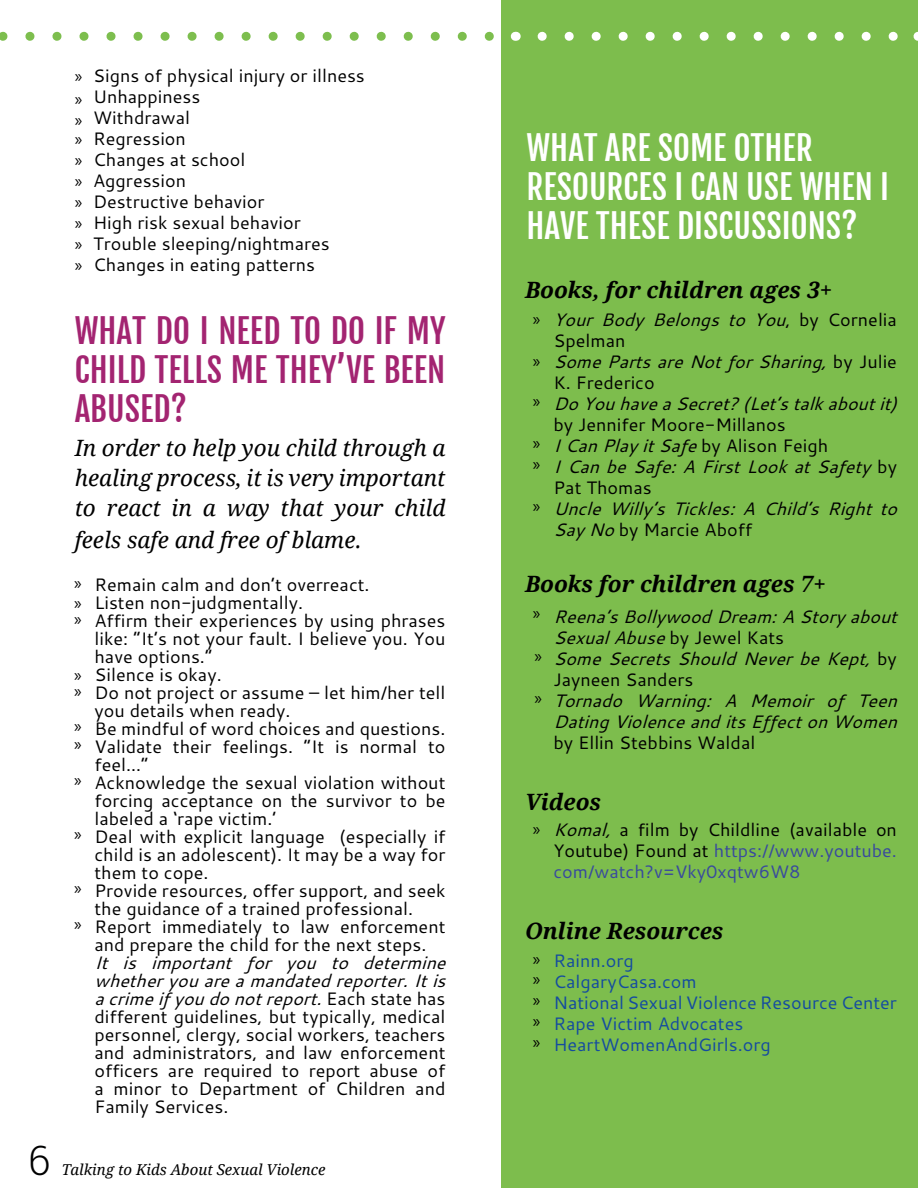
<style>
.page{position:relative;width:918px;height:1188px;background:#fff}
.page>*{position:absolute;margin:0;border:0;box-sizing:border-box;transform-origin:0 0}
.t1{font:300 40.5px "Roboto Slab";color:#000101}
.t2{font:33px/39px "Fjalla One";color:#fff}
.t3{font:33px/39px "Fjalla One";color:#a32471;text-align:justify}
.t4{font:italic 22.5px/30px "Droid Serif";color:#000;text-align:justify}
.t5{font:italic 700 22.5px "Droid Serif";color:#000}
.t6{font:18px/18px "Cantarell";color:#000}
.t7{font:italic 18px/21px "Cantarell";color:#000}
.t8{font:18px/21px "Cantarell";color:#144ba0}
.t9{font:18px/21px "Myriad Pro";color:#000}
.t10{font:italic 15px "Droid Serif";color:#000101}
.s1{font-style:italic}
.s2{font-style:normal}
.s3{color:#38499e}
</style>
<div class="page">
<div style="left:501px;top:1px;width:417px;height:1187px;background:#7dbd4d"></div>
<svg style="left:0;top:32px;width:918px;height:9px"></svg>
<p class="t9" style="left:75px;top:65px;width:9px;text-align:justify">» » » » » » » » » »</p>
<p class="t6" style="left:93px;top:64px;width:273px;line-height:21px">Signs of physical injury or illness<br>Unhappiness<br>Withdrawal<br>Regression<br>Changes at school<br>Aggression<br>Destructive behavior<br>High risk sexual behavior<br>Trouble sleeping/nightmares<br>Changes in eating patterns</p>
<h1 class="t1" style="left:28px;top:1132px;width:24px">6</h1>
<h2 class="t3" style="left:75px;top:311px;width:372px">WHAT DO I NEED TO DO IF MY CHILD TELLS ME THEY’VE BEEN ABUSED?</h2>
<p class="t4" style="left:75px;top:433px;width:372px">In order to help you child through a healing process, it is very important to react in a way that your child</p>
<p class="t4" style="left:75px;top:525px;width:289px">feels safe and free of blame.</p>
<p class="t6" style="left:94px;top:575px;width:353px">Remain calm and don’t overreact.<br>Listen non-judgmentally.<br>Affirm their experiences by using phrases like: “It’s not your fault. I believe you. You have options.”<br>Silence is okay.<br>Do not project or assume – let him/her tell you details when ready.<br>Be mindful of word choices and questions.<br>Validate their feelings. “It is normal to feel…”<br>Acknowledge the sexual violation without forcing acceptance on the survivor to be labeled a ‘rape victim.’<br>Deal with explicit language (especially if child is an adolescent). It may be a way for them to cope.<br>Provide resources, offer support, and seek the guidance of a trained professional.<br>Report immediately to law enforcement and prepare the child for the next steps.</p>
<p class="t6" style="left:94px;top:953px;width:353px;text-align:justify"><span class="s1">It is important for you to determine whether you are a mandated reporter. It is a crime if you do not report.</span> Each state has different guidelines, but typically, medical personnel, clergy, social workers, teachers and administrators, and law enforcement officers are required to report abuse of a minor to Department of Children and Family Services.</p>
<p class="t9" style="left:74px;top:573px;width:9px">»</p>
<p class="t9" style="left:74px;top:594px;width:9px;line-height:16.5px">» »</p>
<p class="t9" style="left:74px;top:664px;width:9px">»</p>
<p class="t9" style="left:74px;top:681px;width:9px">»</p>
<p class="t9" style="left:74px;top:715px;width:9px">»</p>
<p class="t9" style="left:74px;top:726px;width:9px;line-height:36px">» »</p>
<p class="t9" style="left:74px;top:823px;width:9px">»</p>
<p class="t9" style="left:74px;top:870px;width:9px;line-height:36px">» »</p>
<p class="t10" style="left:62px;top:1161px;width:265px">Talking to Kids About Sexual Violence</p>
<h2 class="t2" style="left:526px;top:129px;width:364px">WHAT ARE SOME OTHER<br>RESOURCES I CAN USE WHEN I<br>HAVE THESE DISCUSSIONS?</h2>
<p class="t5" style="left:525px;top:277px;width:309px">Books, for children ages 3+</p>
<p class="t7" style="left:554px;top:309px;width:345px">Your Body Belongs to You<span class="s2">, by Cornelia<br>Spelman<br></span>Some Parts are Not for Sharing, <span class="s2">by Julie<br>K. Frederico</span></p>
<p class="t7" style="left:554px;top:393px;width:345px">Do You have a Secret? (Let’s talk about it)</p>
<p class="t6" style="left:554px;top:414px;width:345px;line-height:21px">by Jennifer Moore-Millanos<br><span class="s1">I Can Play it Safe</span> by Alison Feigh<br><span class="s1">I Can be Safe: A First Look at Safety</span> by<br>Pat Thomas</p>
<p class="t7" style="left:554px;top:498px;width:345px">Uncle Willy’s Tickles: A Child’s Right to<br>Say No <span class="s2">by Marcie Aboff</span></p>
<p class="t9" style="left:533px;top:308px;width:9px">»</p>
<p class="t9" style="left:533px;top:350px;width:9px">»</p>
<p class="t9" style="left:533px;top:391px;width:9px">»</p>
<p class="t9" style="left:533px;top:433px;width:9px">» »</p>
<p class="t9" style="left:533px;top:496px;width:9px">»</p>
<p class="t5" style="left:525px;top:571px;width:302px">Books for children ages 7+</p>
<p class="t7" style="left:554px;top:606px;width:345px">Reena’s Bollywood Dream: A Story about<br>Sexual Abuse <span class="s2">by Jewel Kats<br></span>Some Secrets Should Never be Kept, <span class="s2">by<br>Jayneen Sanders</span></p>
<p class="t7" style="left:554px;top:690px;width:345px">Tornado Warning: A Memoir of Teen<br>Dating Violence and its Effect on Women</p>
<p class="t6" style="left:554px;top:733px;width:203px">by Ellin Stebbins Waldal</p>
<p class="t9" style="left:533px;top:602px;width:9px">»</p>
<p class="t9" style="left:535px;top:646px;width:9px">»</p>
<p class="t9" style="left:535px;top:688px;width:9px">»</p>
<p class="t5" style="left:525px;top:789px;width:78px">Videos</p>
<p class="t6" style="left:554px;top:819px;width:345px;line-height:21px;text-align:justify"><span class="s1">Komal,</span> a film by Childline (available on Youtube) Found at <span class="s3">https://www.youtube. com/watch?v=Vky0xqtw6W8</span></p>
<p class="t5" style="left:525px;top:918px;width:200px">Online Resources</p>
<p class="t8" style="left:554px;top:949px;width:345px">Rainn.org<br>CalgaryCasa.com<br>National Sexual Violence Resource Center<br>Rape Victim Advocates<br>HeartWomenAndGirls.org</p>
<p class="t9" style="left:533px;top:818px;width:9px">»</p>
<p class="t9" style="left:533px;top:949px;width:9px;line-height:20.5px;text-align:justify">» » » »</p>
<p class="t9" style="left:533px;top:1031px;width:9px">»</p>
</div>
